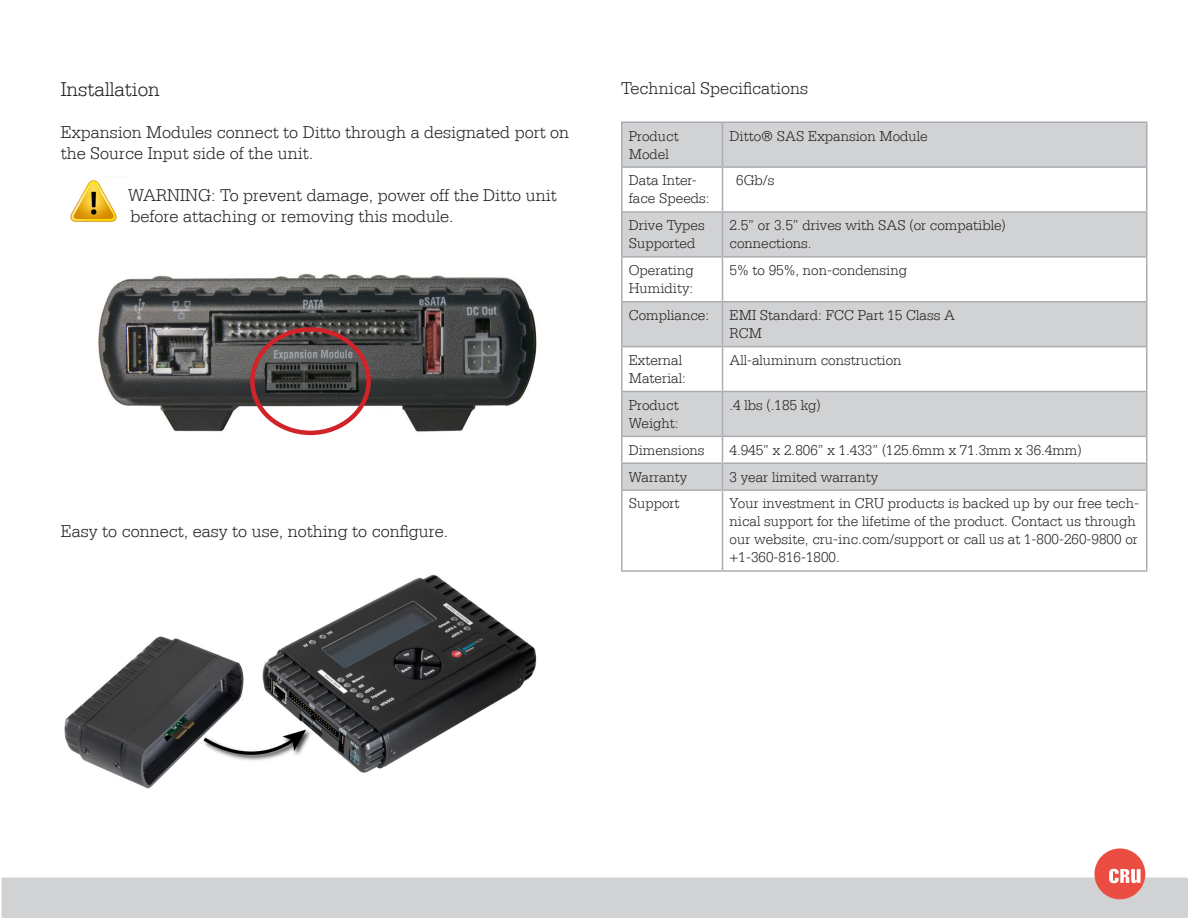
<style>
.page{position:relative;width:1188px;height:918px;background:#fff}
.page>*{position:absolute;margin:0;border:0;box-sizing:border-box;transform-origin:0 0}
.t1{font:300 21px "Serifa LT";color:#231f20}
.t2{font:300 18px/21px "Serifa LT";color:#231f20}
.t3{font:300 15px/18px "Serifa LT";color:#231f20}
</style>
<div class="page">
<div style="left:2px;top:878px;width:1186px;height:40px;background:#d1d2d4;border-radius:2px"></div>
<svg style="left:1094px;top:848px;width:51px;height:51px"></svg>
<img style="left:64px;top:574px;width:473px;height:215px">
<img style="left:98px;top:273px;width:439px;height:163px">
<div style="left:250px;top:327px;width:121px;height:108px;border:4px solid #d1232a;border-radius:50%"></div>
<svg style="left:622px;top:123px;width:524px;height:313px;fill:#d1d2d4"></svg>
<hr style="left:621px;top:122px;width:102px;height:1px;background:#acadb1">
<hr style="left:621px;top:123px;width:1px;height:43px;background:#acadb1">
<hr style="left:723px;top:122px;width:425px;height:1px;background:#acadb1">
<hr style="left:722px;top:123px;width:1px;height:43px;background:#acadb1">
<hr style="left:1146px;top:123px;width:2px;height:43px;background:#acadb1">
<hr style="left:621px;top:166px;width:102px;height:2px;background:#acadb1">
<hr style="left:621px;top:168px;width:1px;height:43px;background:#acadb1">
<hr style="left:723px;top:166px;width:425px;height:2px;background:#acadb1">
<hr style="left:722px;top:168px;width:1px;height:43px;background:#acadb1">
<hr style="left:1146px;top:168px;width:2px;height:43px;background:#acadb1">
<hr style="left:621px;top:211px;width:102px;height:2px;background:#acadb1">
<hr style="left:621px;top:213px;width:1px;height:43px;background:#acadb1">
<hr style="left:723px;top:211px;width:425px;height:2px;background:#acadb1">
<hr style="left:722px;top:213px;width:1px;height:43px;background:#acadb1">
<hr style="left:1146px;top:213px;width:2px;height:43px;background:#acadb1">
<hr style="left:621px;top:256px;width:102px;height:2px;background:#acadb1">
<hr style="left:621px;top:258px;width:1px;height:43px;background:#acadb1">
<hr style="left:723px;top:256px;width:425px;height:2px;background:#acadb1">
<hr style="left:722px;top:258px;width:1px;height:43px;background:#acadb1">
<hr style="left:1146px;top:258px;width:2px;height:43px;background:#acadb1">
<hr style="left:621px;top:301px;width:102px;height:1px;background:#acadb1">
<hr style="left:621px;top:302px;width:1px;height:44px;background:#acadb1">
<hr style="left:723px;top:301px;width:425px;height:1px;background:#acadb1">
<hr style="left:722px;top:302px;width:1px;height:44px;background:#acadb1">
<hr style="left:1146px;top:302px;width:2px;height:44px;background:#acadb1">
<hr style="left:621px;top:346px;width:102px;height:1px;background:#acadb1">
<hr style="left:621px;top:347px;width:1px;height:44px;background:#acadb1">
<hr style="left:723px;top:346px;width:425px;height:1px;background:#acadb1">
<hr style="left:722px;top:347px;width:1px;height:44px;background:#acadb1">
<hr style="left:1146px;top:347px;width:2px;height:44px;background:#acadb1">
<hr style="left:621px;top:391px;width:102px;height:1px;background:#acadb1">
<hr style="left:621px;top:392px;width:1px;height:44px;background:#acadb1">
<hr style="left:723px;top:391px;width:425px;height:1px;background:#acadb1">
<hr style="left:722px;top:392px;width:1px;height:44px;background:#acadb1">
<hr style="left:1146px;top:392px;width:2px;height:44px;background:#acadb1">
<hr style="left:723px;top:436px;width:425px;height:1px;background:#acadb1">
<hr style="left:1146px;top:437px;width:2px;height:25px;background:#acadb1">
<svg style="left:621px;top:436px;width:525px;height:53px"></svg>
<hr style="left:1146px;top:464px;width:2px;height:25px;background:#acadb1">
<hr style="left:621px;top:491px;width:1px;height:79px;background:#acadb1">
<hr style="left:722px;top:491px;width:1px;height:79px;background:#acadb1">
<hr style="left:1146px;top:491px;width:2px;height:79px;background:#acadb1">
<hr style="left:621px;top:462px;width:102px;height:2px;background:#acadb1">
<hr style="left:621px;top:489px;width:102px;height:2px;background:#acadb1">
<hr style="left:621px;top:570px;width:102px;height:2px;background:#acadb1">
<hr style="left:723px;top:462px;width:425px;height:2px;background:#acadb1">
<hr style="left:723px;top:489px;width:425px;height:2px;background:#acadb1">
<hr style="left:723px;top:570px;width:425px;height:2px;background:#acadb1">
<img style="left:70px;top:180px;width:47px;height:42px">
<p class="t1" style="left:61px;top:78px;width:101px">Installation</p>
<p class="t2" style="left:61px;top:122px;width:510px">Expansion Modules connect to Ditto through a designated port on the Source Input side of the unit.</p>
<p class="t2" style="left:128px;top:185px;width:430px">WARNING: To prevent damage, power off the Ditto unit before attaching or removing this module.</p>
<p class="t2" style="left:61px;top:521px;width:389px">Easy to connect, easy to use, nothing to configure.</p>
<p class="t2" style="left:621px;top:78px;width:189px">Technical Specifications</p>
<p class="t3" style="left:629px;top:127px;width:52px">Product<br>Model</p>
<p class="t3" style="left:730px;top:127px;width:200px">Ditto® SAS Expansion Module</p>
<p class="t3" style="left:629px;top:172px;width:82px">Data Inter&shy;face Speeds:</p>
<p class="t3" style="left:736px;top:172px;width:40px">6Gb/s</p>
<p class="t3" style="left:629px;top:217px;width:77px">Drive Types<br>Supported</p>
<p class="t3" style="left:730px;top:217px;width:278px">2.5” or 3.5” drives with SAS (or compatible)</p>
<p class="t3" style="left:730px;top:235px;width:84px">connections.</p>
<p class="t3" style="left:629px;top:261px;width:67px">Operating<br>Humidity:</p>
<p class="t3" style="left:730px;top:261px;width:179px">5% to 95%, non-condensing</p>
<p class="t3" style="left:629px;top:306px;width:82px">Compliance:</p>
<p class="t3" style="left:730px;top:306px;width:227px">EMI Standard: FCC Part 15 Class A</p>
<p class="t3" style="left:730px;top:324px;width:34px">RCM</p>
<p class="t3" style="left:629px;top:351px;width:59px">External<br>Material:</p>
<p class="t3" style="left:730px;top:351px;width:174px">All-aluminum construction</p>
<p class="t3" style="left:629px;top:396px;width:52px">Product<br>Weight:</p>
<p class="t3" style="left:730px;top:396px;width:93px">.4 lbs (.185 kg)</p>
<p class="t3" style="left:629px;top:441px;width:77px">Dimensions</p>
<p class="t3" style="left:730px;top:441px;width:354px">4.945” x 2.806” x 1.433” (125.6mm x 71.3mm x 36.4mm)</p>
<p class="t3" style="left:629px;top:468px;width:60px">Warranty</p>
<p class="t3" style="left:730px;top:468px;width:150px">3 year limited warranty</p>
<p class="t3" style="left:629px;top:495px;width:52px">Support</p>
<p class="t3" style="left:730px;top:495px;width:411px">Your investment in CRU products is backed up by our free tech&shy;nical support for the lifetime of the product. Contact us through our website, cru-inc.com/support or call us at 1-800-260-9800 or +1-360-816-1800.</p>
</div>
